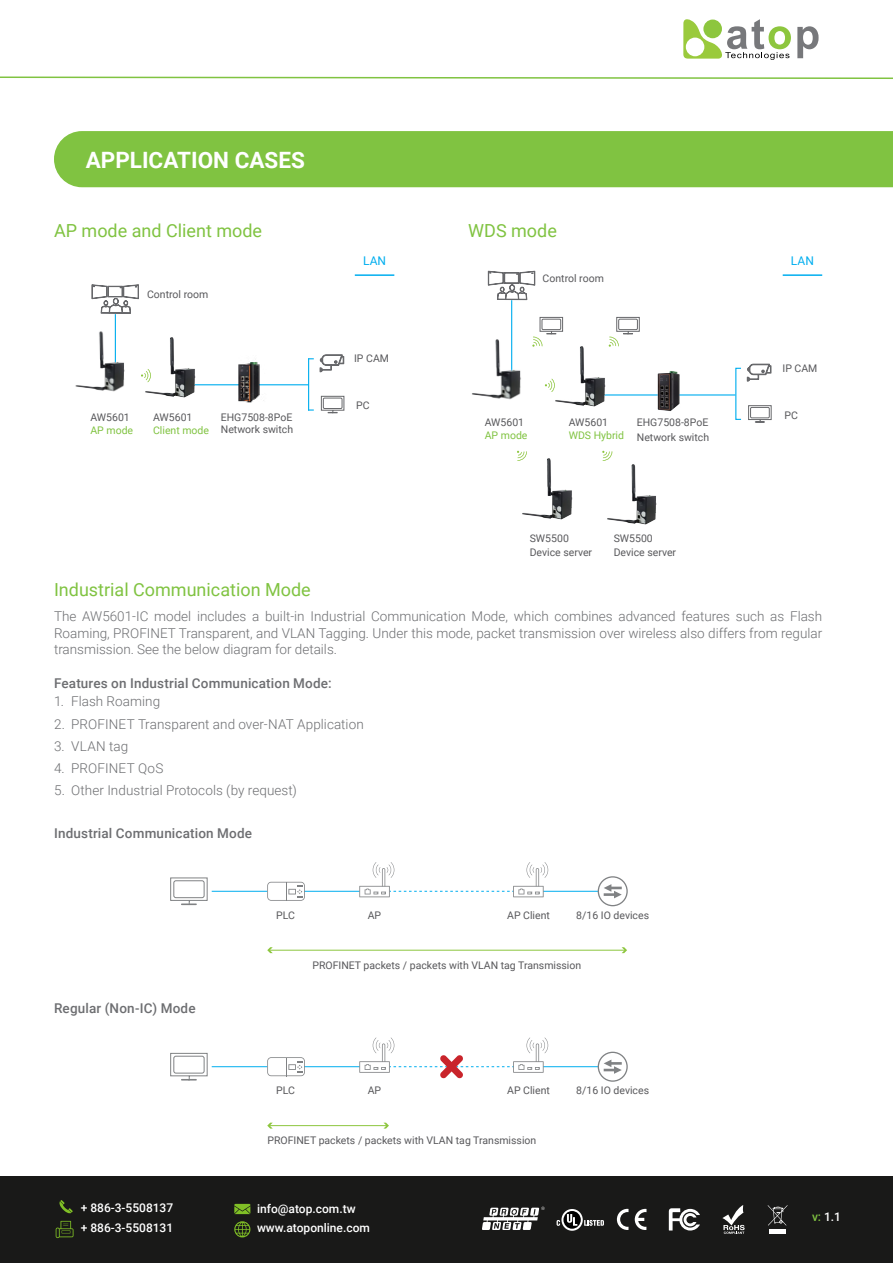
<style>
.page{position:relative;width:893px;height:1263px;background:#fff}
.page>*{position:absolute;margin:0;border:0;box-sizing:border-box;transform-origin:0 0}
.t1{font:700 22.5px "Roboto";color:#fff}
.t2{font:18px "Roboto";color:#80c341}
.t3{font:300 13.5px/16.5px "Roboto";letter-spacing:.005em;color:#6d6e71;text-align:justify}
.t4{font:500 13.5px "Roboto";letter-spacing:.015em;color:#6d6e71}
.t5{font:500 12px/19.5px "Roboto";color:#fff}
.t6{font:12px "Roboto";letter-spacing:.005em;color:#00aeef}
.t7{font:10.5px/13.5px "Roboto";color:#58585b}
.t8{font:10.5px "Roboto";color:#80c341}
.s1{color:#80c341}
</style>
<div class="page">
<svg style="left:0;top:76px;width:893px;height:3px"></svg>
<div style="left:0;top:1176px;width:893px;height:87px;background:#191918"></div>
<svg style="left:683px;top:19px;width:108px;height:41px"></svg>
<svg style="left:797px;top:26px;width:22px;height:32px"></svg>
<svg style="left:56px;top:1221px;width:18px;height:17px"></svg>
<svg style="left:234px;top:1204px;width:16px;height:10px"></svg>
<svg style="left:234px;top:1221px;width:16px;height:16px"></svg>
<svg style="left:59px;top:1200px;width:14px;height:13px"></svg>
<svg style="left:635px;top:1209px;width:11px;height:21px"></svg>
<svg style="left:617px;top:1209px;width:11px;height:21px"></svg>
<svg style="left:669px;top:1208px;width:31px;height:22px"></svg>
<svg style="left:722px;top:1205px;width:23px;height:29px"></svg>
<svg style="left:584px;top:1220px;width:20px;height:6px"></svg>
<svg style="left:561px;top:1209px;width:22px;height:22px"></svg>
<svg style="left:563px;top:1211px;width:18px;height:18px"></svg>
<svg style="left:567px;top:1214px;width:10px;height:12px"></svg>
<svg style="left:557px;top:1220px;width:3px;height:6px"></svg>
<hr style="left:769px;top:1230px;width:17px;height:4px;background:#fff">
<svg style="left:768px;top:1205px;width:19px;height:20px"></svg>
<svg style="left:482px;top:1207px;width:63px;height:23px"></svg>
<div style="left:540px;top:317px;width:23px;height:15px;border:1px solid #67686b"></div>
<hr style="left:601px;top:394px;width:134px;height:2px;background:#00aeef">
<svg style="left:747px;top:364px;width:24px;height:17px"></svg>
<div style="left:748px;top:405px;width:23px;height:15px;border:1px solid #67686b"></div>
<svg style="left:750px;top:407px;width:20px;height:16px"></svg>
<img style="left:649px;top:371px;width:39px;height:40px">
<hr style="left:511px;top:300px;width:1px;height:74px;background:#00aeef">
<svg style="left:488px;top:271px;width:47px;height:29px"></svg>
<img style="left:472px;top:337px;width:49px;height:63px">
<img style="left:607px;top:464px;width:50px;height:61px">
<svg style="left:545px;top:379px;width:9px;height:13px"></svg>
<svg style="left:602px;top:451px;width:10px;height:10px"></svg>
<img style="left:522px;top:458px;width:51px;height:62px">
<svg style="left:517px;top:451px;width:10px;height:10px"></svg>
<svg style="left:532px;top:318px;width:29px;height:29px"></svg>
<div style="left:616px;top:317px;width:24px;height:15px;border:1px solid #67686b"></div>
<svg style="left:609px;top:318px;width:29px;height:29px"></svg>
<hr style="left:115px;top:314px;width:1px;height:52px;background:#00aeef">
<svg style="left:92px;top:284px;width:47px;height:30px"></svg>
<img style="left:75px;top:329px;width:50px;height:63px">
<hr style="left:193px;top:384px;width:116px;height:1px;background:#00aeef">
<hr style="left:308px;top:358px;width:1px;height:53px;background:#00aeef">
<svg style="left:320px;top:354px;width:24px;height:18px"></svg>
<div style="left:321px;top:396px;width:23px;height:14px;border:1px solid #67686b"></div>
<svg style="left:323px;top:397px;width:20px;height:16px"></svg>
<img style="left:230px;top:362px;width:39px;height:41px">
<img style="left:143px;top:337px;width:56px;height:61px">
<img style="left:554px;top:344px;width:55px;height:63px">
<div style="left:54px;top:131px;width:839px;height:56px;background:#80c341"></div>
<hr style="left:783px;top:274px;width:39px;height:2px;background:#00aeef">
<hr style="left:355px;top:274px;width:39px;height:2px;background:#00aeef">
<hr style="left:212px;top:891px;width:55px;height:1px;background:#00aeef">
<hr style="left:269px;top:950px;width:356px;height:1px;background:#8dc63e">
<svg style="left:622px;top:947px;width:5px;height:6px"></svg>
<svg style="left:267px;top:947px;width:6px;height:6px"></svg>
<hr style="left:304px;top:891px;width:56px;height:1px;background:#00aeef">
<hr style="left:543px;top:891px;width:56px;height:1px;background:#00aeef">
<div style="left:170px;top:878px;width:37px;height:23px;border:1px solid #808284"></div>
<svg style="left:173px;top:880px;width:32px;height:25px"></svg>
<svg style="left:267px;top:882px;width:38px;height:19px"></svg>
<div style="left:598px;top:876px;width:30px;height:30px;border:1px solid #808284;border-radius:50%"></div>
<svg style="left:604px;top:884px;width:18px;height:14px"></svg>
<svg style="left:359px;top:862px;width:190px;height:35px"></svg>
<hr style="left:212px;top:1066px;width:55px;height:1px;background:#00aeef">
<hr style="left:269px;top:1125px;width:118px;height:1px;background:#8dc63e">
<svg style="left:383px;top:1123px;width:6px;height:5px"></svg>
<svg style="left:267px;top:1123px;width:6px;height:5px"></svg>
<hr style="left:304px;top:1066px;width:56px;height:1px;background:#00aeef">
<hr style="left:543px;top:1066px;width:56px;height:1px;background:#00aeef">
<div style="left:170px;top:1053px;width:37px;height:23px;border:1px solid #808284"></div>
<svg style="left:173px;top:1056px;width:32px;height:24px"></svg>
<svg style="left:267px;top:1057px;width:38px;height:19px"></svg>
<div style="left:598px;top:1052px;width:30px;height:30px;border:1px solid #808284;border-radius:50%"></div>
<svg style="left:604px;top:1059px;width:18px;height:15px"></svg>
<svg style="left:359px;top:1037px;width:190px;height:41px"></svg>
<h1 class="t1" style="left:86px;top:144px;width:221px">APPLICATION CASES</h1>
<h2 class="t2" style="left:54px;top:218px;width:210px">AP mode and Client mode</h2>
<h2 class="t2" style="left:468px;top:218px;width:90px">WDS mode</h2>
<p class="t6" style="left:363px;top:252px;width:24px">LAN</p>
<p class="t6" style="left:791px;top:252px;width:24px">LAN</p>
<p class="t7" style="left:147px;top:287px;width:63px">Control room</p>
<p class="t7" style="left:543px;top:271px;width:63px">Control room</p>
<p class="t7" style="left:90px;top:410px;width:41px">AW5601</p>
<p class="t8" style="left:90px;top:423px;width:44px">AP mode</p>
<p class="t7" style="left:153px;top:410px;width:41px">AW5601</p>
<p class="t8" style="left:153px;top:423px;width:58px">Client mode</p>
<p class="t7" style="left:221px;top:411px;width:74px;line-height:12px">EHG7508-8PoE<br>Network switch</p>
<p class="t7" style="left:354px;top:351px;width:36px">IP CAM</p>
<p class="t7" style="left:356px;top:398px;width:15px">PC</p>
<p class="t7" style="left:485px;top:415px;width:41px">AW5601</p>
<p class="t8" style="left:485px;top:428px;width:44px">AP mode</p>
<p class="t7" style="left:569px;top:415px;width:41px">AW5601</p>
<p class="t8" style="left:569px;top:428px;width:57px">WDS Hybrid</p>
<p class="t7" style="left:637px;top:414px;width:74px;line-height:15px">EHG7508-8PoE<br>Network switch</p>
<p class="t7" style="left:530px;top:531px;width:64px">SW5500<br>Device server</p>
<p class="t7" style="left:614px;top:531px;width:64px">SW5500<br>Device server</p>
<p class="t7" style="left:782px;top:361px;width:36px">IP CAM</p>
<p class="t7" style="left:785px;top:408px;width:15px">PC</p>
<h2 class="t2" style="left:54px;top:577px;width:258px">Industrial Communication Mode</h2>
<p class="t3" style="left:54px;top:607px;width:770px">The AW5601-IC model includes a built-in Industrial Communication Mode, which combines advanced features such as Flash Roaming, PROFINET Transparent, and VLAN Tagging. Under this mode, packet transmission over wireless also differs from regular transmission. See the below diagram for details.</p>
<p class="t4" style="left:54px;top:674px;width:279px">Features on Industrial Communication Mode:</p>
<p class="t3" style="left:54px;top:693px;width:108px">1. Flash Roaming</p>
<p class="t3" style="left:54px;top:715px;width:311px">2. PROFINET Transparent and over-NAT Application</p>
<p class="t3" style="left:54px;top:737px;width:76px">3. VLAN tag</p>
<p class="t3" style="left:54px;top:759px;width:111px">4. PROFINET QoS</p>
<p class="t3" style="left:54px;top:782px;width:245px">5. Other Industrial Protocols (by request)</p>
<p class="t4" style="left:54px;top:823px;width:200px">Industrial Communication Mode</p>
<p class="t4" style="left:54px;top:998px;width:143px">Regular (Non-IC) Mode</p>
<p class="t7" style="left:276px;top:908px;width:20px">PLC</p>
<p class="t7" style="left:368px;top:908px;width:15px">AP</p>
<p class="t7" style="left:507px;top:908px;width:44px">AP Client</p>
<p class="t7" style="left:576px;top:908px;width:74px">8/16 IO devices</p>
<p class="t7" style="left:312px;top:958px;width:270px">PROFINET packets / packets with VLAN tag Transmission</p>
<p class="t7" style="left:276px;top:1083px;width:20px">PLC</p>
<p class="t7" style="left:368px;top:1083px;width:15px">AP</p>
<p class="t7" style="left:507px;top:1083px;width:44px">AP Client</p>
<p class="t7" style="left:576px;top:1083px;width:74px">8/16 IO devices</p>
<p class="t7" style="left:267px;top:1133px;width:270px">PROFINET packets / packets with VLAN tag Transmission</p>
<p class="t5" style="left:81px;top:1198px;width:94px">+ 886-3-5508137 + 886-3-5508131</p>
<p class="t5" style="left:257px;top:1198px;width:114px">info@atop.com.tw www.atoponline.com</p>
<p class="t5" style="left:812px;top:1207px;width:31px"><span class="s1">v:</span> 1.1</p>
</div>
